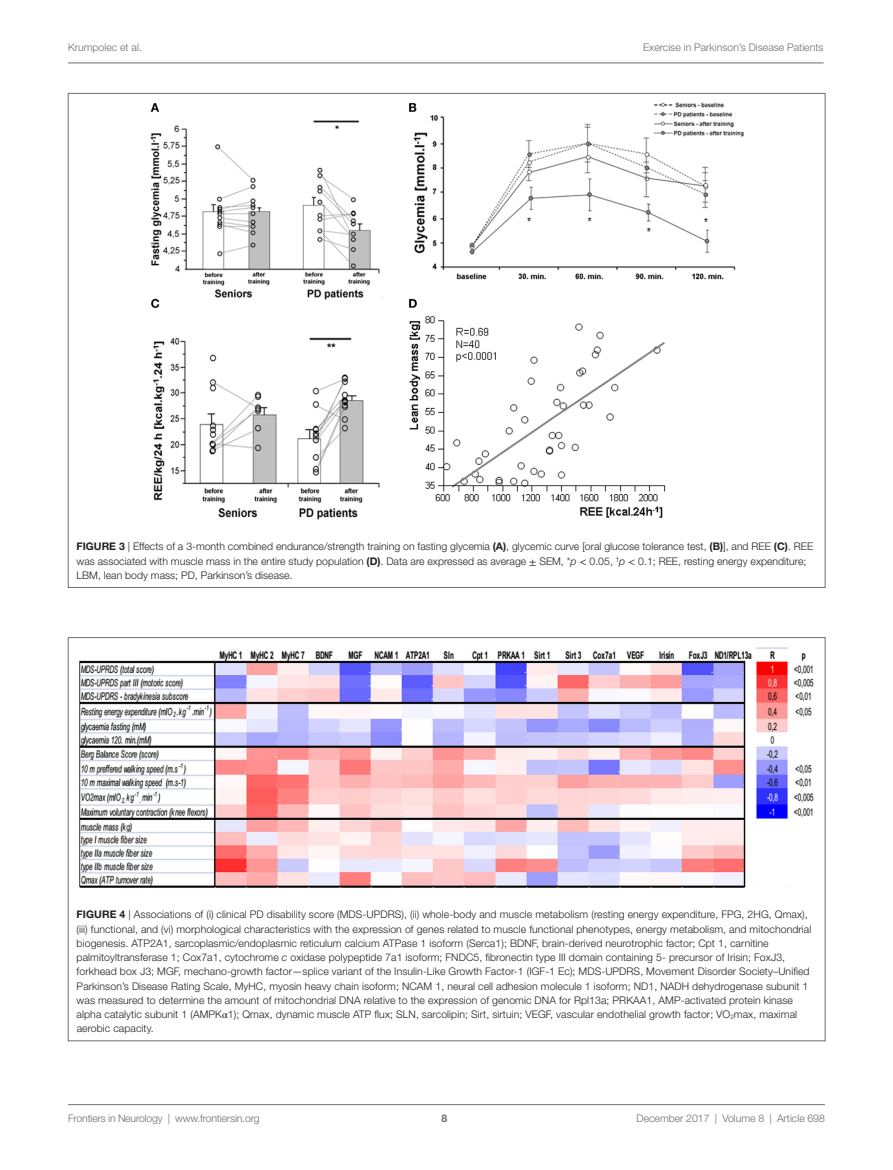
<style>
.page{position:relative;width:893px;height:1170px;background:#fff}
.page>*{position:absolute;margin:0;border:0;box-sizing:border-box;transform-origin:0 0}
.t1{font:300 10.5px/14.2px "Helvetica Neue LT Std";letter-spacing:.005em;color:#231f20}
.t2{font:300 10.5px "Helvetica Neue LT Std";color:#6c6d70}
.t3{font:700 10.5px "Helvetica Neue LT Std";color:#6c6d70}
.s1{font-weight:700}
.s2{font-family:"STIX General";font-weight:400}
.s3{font-style:italic}
</style>
<div class="page">
<img style="left:79px;top:647px;width:735px;height:241px">
<img style="left:150px;top:102px;width:594px;height:418px">
<hr style="left:68px;top:63px;width:756px;height:1px;background:#6c6d70">
<hr style="left:68px;top:1104px;width:757px;height:1px;background:#6c6d70">
<p class="t2" style="left:68px;top:41px;width:75px">Krumpolec et al.</p>
<p class="t2" style="left:643px;top:41px;width:182px">Exercise in Parkinson’s Disease Patients</p>
<p class="t1" style="left:77px;top:539px;width:738px"><span class="s1">FIG URE 3</span> | Effects of a 3-month combined endurance/strength training on fasting glycemia <span class="s1">(A)</span>, glycemic curve [oral glucose tolerance test, <span class="s1">(B)</span>], and REE <span class="s1">(C)</span>. REE was associated with muscle mass in the entire study population <span class="s1">(D)</span>. Data are expressed as average <span class="s2">±</span> SEM, *<span class="s3">p</span> <span class="s2">&lt;</span> 0.05, <sup>†</sup><span class="s3">p</span> <span class="s2">&lt;</span> 0.1; REE, resting energy expenditure;<br>LBM, lean body mass; PD, Parkinson’s disease.</p>
<p class="t1" style="left:77px;top:907px;width:736px"><span class="s1">FIG URE 4</span> | Associations of (i) clinical PD disability score (MDS-UPDRS), (ii) whole-body and muscle metabolism (resting energy expenditure, FPG, 2HG, Qmax), (iii) functional, and (vi) morphological characteristics with the expression of genes related to muscle functional phenotypes, energy metabolism, and mitochondrial biogenesis. ATP2A1, sarcoplasmic/endoplasmic reticulum calcium ATPase 1 isoform (Serca1); BDNF, brain-derived neurotrophic factor; Cpt 1, carnitine palmitoyltransferase 1; Cox7a1, cytochrome <span class="s3">c</span> oxidase polypeptide 7a1 isoform; FNDC5, fibronectin type III domain containing 5- precursor of Irisin; FoxJ3, forkhead box J3; MGF, mechano-growth factor—splice variant of the Insulin-Like Growth Factor-1 (IGF-1 Ec); MDS-UPDRS, Movement Disorder Society–Unified Parkinson’s Disease Rating Scale, MyHC, myosin heavy chain isoform; NCAM 1, neural cell adhesion molecule 1 isoform; ND1, NADH dehydrogenase subunit 1 was measured to determine the amount of mitochondrial DNA relative to the expression of genomic DNA for Rpl13a; PRKAA1, AMP-activated protein kinase alpha catalytic subunit 1 (AMPK<span class="s2">α</span>1); Qmax, dynamic muscle ATP flux; SLN, sarcolipin; Sirt, sirtuin; VEGF, vascular endothelial growth factor; VO<sub>2</sub>max, maximal aerobic capacity.</p>
<p class="t2" style="left:68px;top:1111px;width:193px">Frontiers in Neurology | www.frontiersin.org</p>
<p class="t2" style="left:636px;top:1111px;width:190px">December 2017 | Volume 8 | Article 698</p>
<p class="t3" style="left:441px;top:1111px;width:7px">8</p>
</div>
